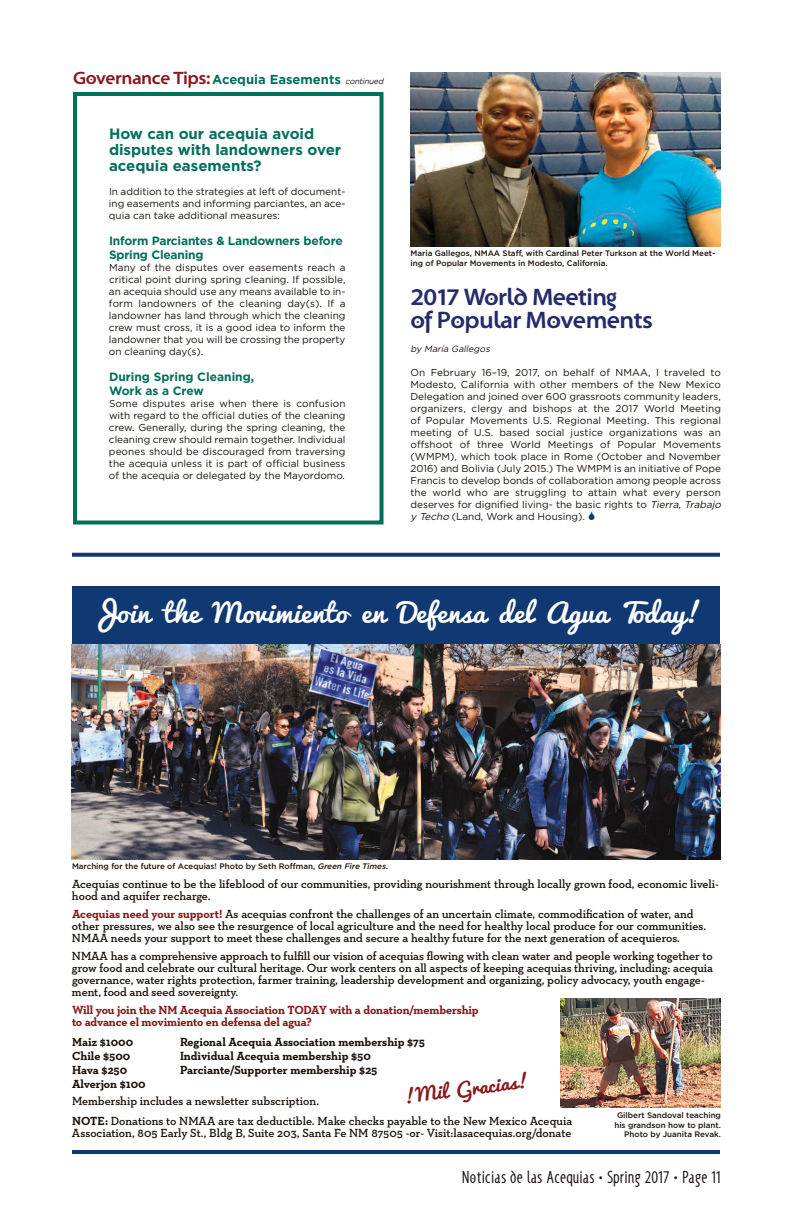
<style>
.page{position:relative;width:792px;height:1224px;background:#fff}
.page>*{position:absolute;margin:0;border:0;box-sizing:border-box;transform-origin:0 0}
.t1{font:26px "Honduro";color:#fff}
.t2{font:700 24px/23px "Santana";letter-spacing:-.025em;color:#252a6a}
.t3{font:condensed 18px "Santana";letter-spacing:.05em;color:#1c110a}
.t4{font:18px "Honduro";color:#87181c}
.t5{font:700 15px/16px "Gotham";color:#007059}
.t6{font:700 13px "Gotham";color:#007059}
.t7{font:600 12px/12px "Neutraface Slab Text";letter-spacing:-.005em;color:#1c110a}
.t8{font:700 12px "Neutraface Slab Text";color:#1c110a}
.t9{font:700 12px/12px "Neutraface Slab Text";letter-spacing:-.01em;color:#87181c}
.t10{font:700 12px/14px "Gotham";letter-spacing:-.015em;color:#007059}
.t11{font:10px/12px "Gotham";color:#1c110a;text-align:justify}
.t12{font:italic 9px "Gotham";color:#1c110a}
.t13{font:500 8px/9.6px "Gotham";color:#1c110a}
.s1{font-family:"Santana";font-size:18px;color:#87181c}
.s2{font-weight:400;font-style:italic;font-size:8px;color:#1c110a}
.s3{font-style:italic}
.s4{font-weight:700;color:#87181c}
.s5{font-weight:700}
</style>
<div class="page">
<div style="left:72px;top:586px;width:648px;height:59px;background:#103872"></div>
<div style="left:73px;top:92px;width:311px;height:432px;border:4px solid #007059"></div>
<hr style="left:72px;top:1150px;width:648px;height:4px;background:#103872">
<img style="left:72px;top:645px;width:648px;height:215px">
<img style="left:410px;top:72px;width:311px;height:174px">
<svg style="left:72px;top:553px;width:648px;height:4px;background:#1e447a"></svg>
<img style="left:560px;top:998px;width:160px;height:110px">
<h3 class="t6" style="left:73px;top:75px;width:313px"><span class="s1">Governance Tips:</span> Acequia Easements <span class="s2">continued</span></h3>
<h3 class="t5" style="left:109px;top:127px;width:234px">How can our acequia avoid disputes with landowners over acequia easements?</h3>
<p class="t11" style="left:109px;top:186px;width:238px">In addition to the strategies at left of document&shy;ing easements and informing parciantes, an ace&shy;quia can take additional measures:</p>
<p class="t10" style="left:109px;top:235px;width:235px">Inform Parciantes &amp; Landowners before<br>Spring Cleaning</p>
<p class="t11" style="left:109px;top:262px;width:238px">Many of the disputes over easements reach a critical point during spring cleaning. If possible, an acequia should use any means available to in&shy;form landowners of the cleaning day(s). If a landowner has land through which the cleaning crew must cross, it is a good idea to inform the landowner that you will be crossing the property on cleaning day(s).</p>
<p class="t10" style="left:109px;top:371px;width:147px">during Spring Cleaning,<br>Work as a Crew</p>
<p class="t11" style="left:109px;top:398px;width:238px">Some disputes arise when there is confusion with regard to the official duties of the cleaning crew. Generally, during the spring cleaning, the cleaning crew should remain together. Individual peones should be discouraged from traversing the acequia unless it is part of official business of the acequia or delegated by the Mayordomo.</p>
<p class="t13" style="left:410px;top:249px;width:307px">Maria Gallegos, NMAA Staff, with Cardinal Peter Turkson at the World Meet&shy;ing of Popular Movements in Modesto, California.</p>
<h2 class="t2" style="left:410px;top:286px;width:244px">2017 World Meeting<br>of Popular Movements</h2>
<p class="t12" style="left:410px;top:345px;width:83px">by María Gallegos</p>
<p class="t11" style="left:410px;top:367px;width:314px;text-align:left">On February 16–19, 2017, on behalf of NMAA, I traveled to Modesto, California with other members of the New Mexico Delegation and joined over 600 grassroots community leaders, organizers, clergy and bishops at the 2017 World Meeting of Popular Movements U.S. Regional Meeting. This regional meeting of U.S. based social justice organizations was an offshoot of three World Meetings of Popular Movements (WMPM), which took place in Rome (October and November 2016) and Bolivia (July 2015.) The WMPM is an initiative of Pope Francis to develop bonds of collaboration among people across the world who are struggling to attain what every person deserves for dignified living- the basic rights to <span class="s3">Tierra, Trabajo y Techo</span> (Land, Work and Housing)<span class="s3">.</span></p>
<h1 class="t1" style="left:90px;top:599px;width:613px">Join the Movimiento en Defensa del Agua Today!</h1>
<p class="t13" style="left:72px;top:862px;width:319px">Marching for the future of Acequias! Photo by Seth Roffman, <span class="s3">Green Fire Times.</span></p>
<p class="t7" style="left:72px;top:879px;width:649px">Acequias continue to be the lifeblood of our communities, providing nourishment through locally grown food, economic liveli&shy;hood and aquifer recharge.</p>
<p class="t7" style="left:72px;top:909px;width:636px"><span class="s4">Acequias need your support!</span> As acequias confront the challenges of an uncertain climate, commodification of water, and other pressures, we also see the resurgence of local agriculture and the need for healthy local produce for our communities.<br>NMAA needs your support to meet these challenges and secure a healthy future for the next generation of acequieros.</p>
<p class="t7" style="left:72px;top:951px;width:643px">NMAA has a comprehensive approach to fulfill our vision of acequias flowing with clean water and people working together to grow food and celebrate our cultural heritage. Our work centers on all aspects of keeping acequias thriving, including: acequia governance, water rights protection, farmer training, leadership development and organizing, policy advocacy, youth engage&shy;ment, food and seed sovereignty.</p>
<p class="t9" style="left:72px;top:1005px;width:408px">Will you join the NM Acequia Association TODAY with a donation/membership to advance el movimiento en defensa del agua?</p>
<p class="t8" style="left:72px;top:1037px;width:63px">Maiz $1000</p>
<p class="t8" style="left:180px;top:1037px;width:247px">Regional Acequia Association membership $75</p>
<p class="t8" style="left:72px;top:1051px;width:60px">Chile $500</p>
<p class="t8" style="left:180px;top:1051px;width:193px">Individual Acequia membership $50</p>
<p class="t8" style="left:72px;top:1065px;width:57px">Hava $250</p>
<p class="t8" style="left:180px;top:1065px;width:199px">Parciante/Supporter membership $25</p>
<p class="t8" style="left:72px;top:1079px;width:75px">Alverjon $100</p>
<p class="t7" style="left:72px;top:1092px;width:502px;line-height:20px">Membership includes a newsletter subscription.<br><span class="s5">NOTE:</span> Donations to NMAA are tax deductible. Make checks payable to the New Mexico Acequia</p>
<p class="t7" style="left:72px;top:1128px;width:501px">Association, 805 Early St., Bldg B, Suite 203, Santa Fe NM 87505 -or- Visit:lasacequias.org/donate</p>
<h3 class="t4" style="left:403px;top:1087px;width:127px;rotate:-7deg">!Mil Gracias!</h3>
<p class="t13" style="left:614px;top:1111px;width:108px;text-align:right">Gilbert Sandoval teaching his grandson how to plant.<br>Photo by Juanita Revak.</p>
<h3 class="t3" style="left:462px;top:1168px;width:259px">Noticias de las Acequias • Spring 2017 • Page 11</h3>
</div>
